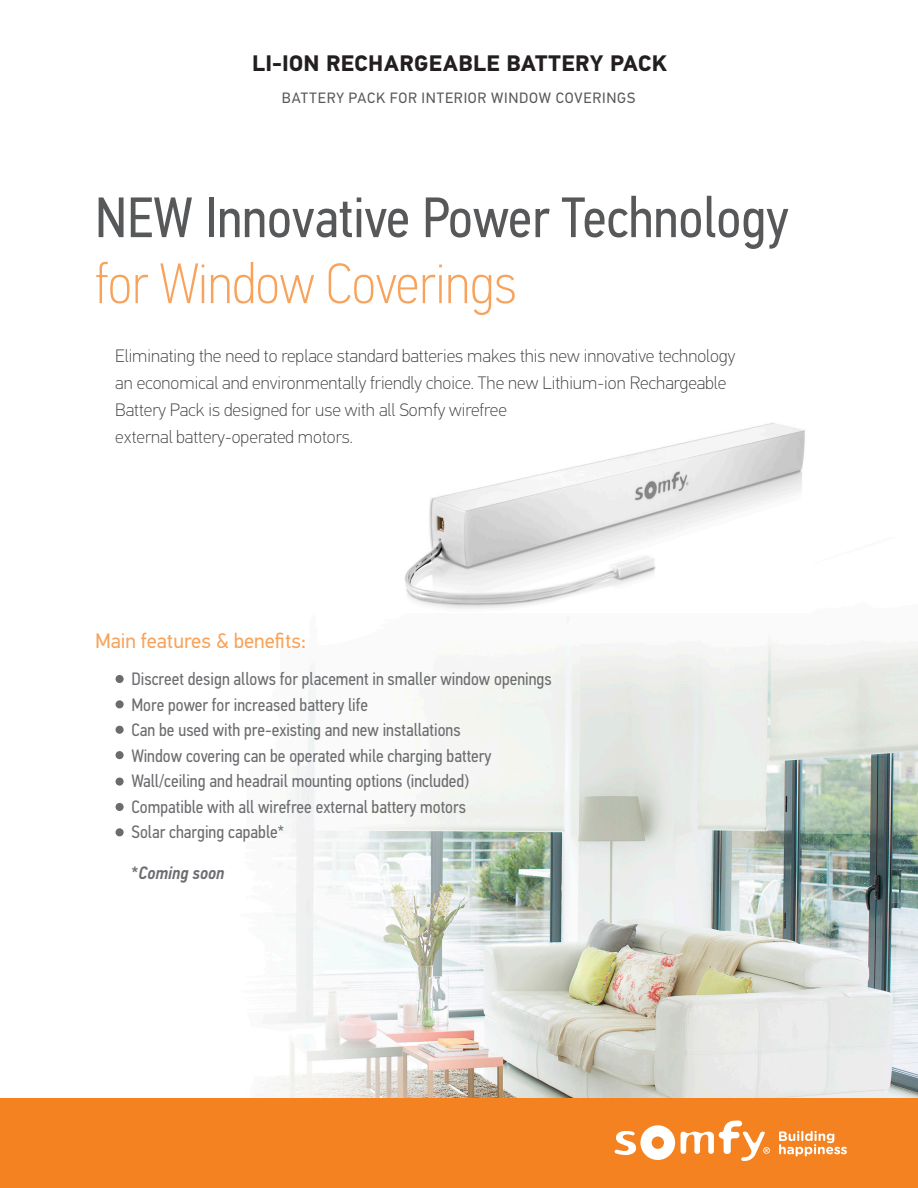
<style>
.page{position:relative;width:918px;height:1188px;background:#fff}
.page>*{position:absolute;margin:0;border:0;box-sizing:border-box;transform-origin:0 0}
.t1{font:57px/66px "PF Din Text Cond Pro";color:#57585a}
.t2{font:700 22.5px "PF Din Text Pro";letter-spacing:.01em;color:#231f20}
.t3{font:21px "PF Din Text Pro";color:#f8a35c}
.t4{font:18px "PF Din Text Cond Pro";color:#6c6d70}
.t5{font:100 18px/27px "PF Din Text Pro";color:#3e3e3f}
.t6{font:italic 500 18px "PF Din Text Cond Pro";color:#6c6d70}
.t7{font:15px "PF Din Text Pro";letter-spacing:.05em;color:#57585a}
.s1{font-weight:100;color:#f8a35c}
.s2{font-style:normal}
</style>
<div class="page">
<img style="left:115px;top:622px;width:803px;height:476px">
<div style="left:0;top:1098px;width:918px;height:90px;background:#f58220"></div>
<svg style="left:614px;top:1121px;width:156px;height:40px"></svg>
<svg style="left:779px;top:1131px;width:68px;height:25px"></svg>
<div style="left:116px;top:675px;width:8px;height:8px;background:#6b6b6e;border-radius:50%"></div>
<div style="left:116px;top:778px;width:8px;height:8px;background:#6b6b6e;border-radius:50%"></div>
<div style="left:116px;top:751px;width:8px;height:8px;background:#6b6b6e;border-radius:50%"></div>
<div style="left:116px;top:700px;width:8px;height:8px;background:#6b6b6e;border-radius:50%"></div>
<div style="left:116px;top:803px;width:8px;height:8px;background:#6b6b6e;border-radius:50%"></div>
<div style="left:116px;top:726px;width:8px;height:8px;background:#6b6b6e;border-radius:50%"></div>
<div style="left:116px;top:828px;width:8px;height:8px;background:#6b6b6e;border-radius:50%"></div>
<img style="left:405px;top:422px;width:400px;height:187px">
<p class="t2" style="left:252px;top:49px;width:416px">LI-ION RECHARGEABLE BATTERY PACK</p>
<p class="t7" style="left:282px;top:89px;width:355px">BATTERY PACK FOR INTERIOR WINDOW COVERINGS</p>
<p class="t1" style="left:95px;top:185px;width:695px">NEW Innovative Power Technology <span class="s1">for Window Coverings</span></p>
<p class="t5" style="left:115px;top:342px;width:622px">Eliminating the need to replace standard batteries makes this new innovative technology an economical and environmentally friendly choice. The new Lithium-ion Rechargeable<br>Battery Pack is designed for use with all Somfy wirefree</p>
<p class="t5" style="left:115px;top:423px;width:239px">external battery-operated motors.</p>
<p class="t3" style="left:95px;top:628px;width:213px">Main features &amp; benefits:</p>
<p class="t4" style="left:131px;top:668px;width:422px">Discreet design allows for placement in smaller window openings</p>
<p class="t4" style="left:131px;top:694px;width:238px">More power for increased battery life</p>
<p class="t4" style="left:131px;top:719px;width:331px">Can be used with pre-existing and new installations</p>
<p class="t4" style="left:131px;top:745px;width:361px">Window covering can be operated while charging battery</p>
<p class="t4" style="left:131px;top:770px;width:339px">Wall/ceiling and headrail mounting options (included)</p>
<p class="t4" style="left:131px;top:796px;width:336px">Compatible with all wirefree external battery motors</p>
<p class="t4" style="left:131px;top:821px;width:154px">Solar charging capable*</p>
<p class="t6" style="left:131px;top:862px;width:94px"><span class="s2">*</span>Coming soon</p>
</div>
